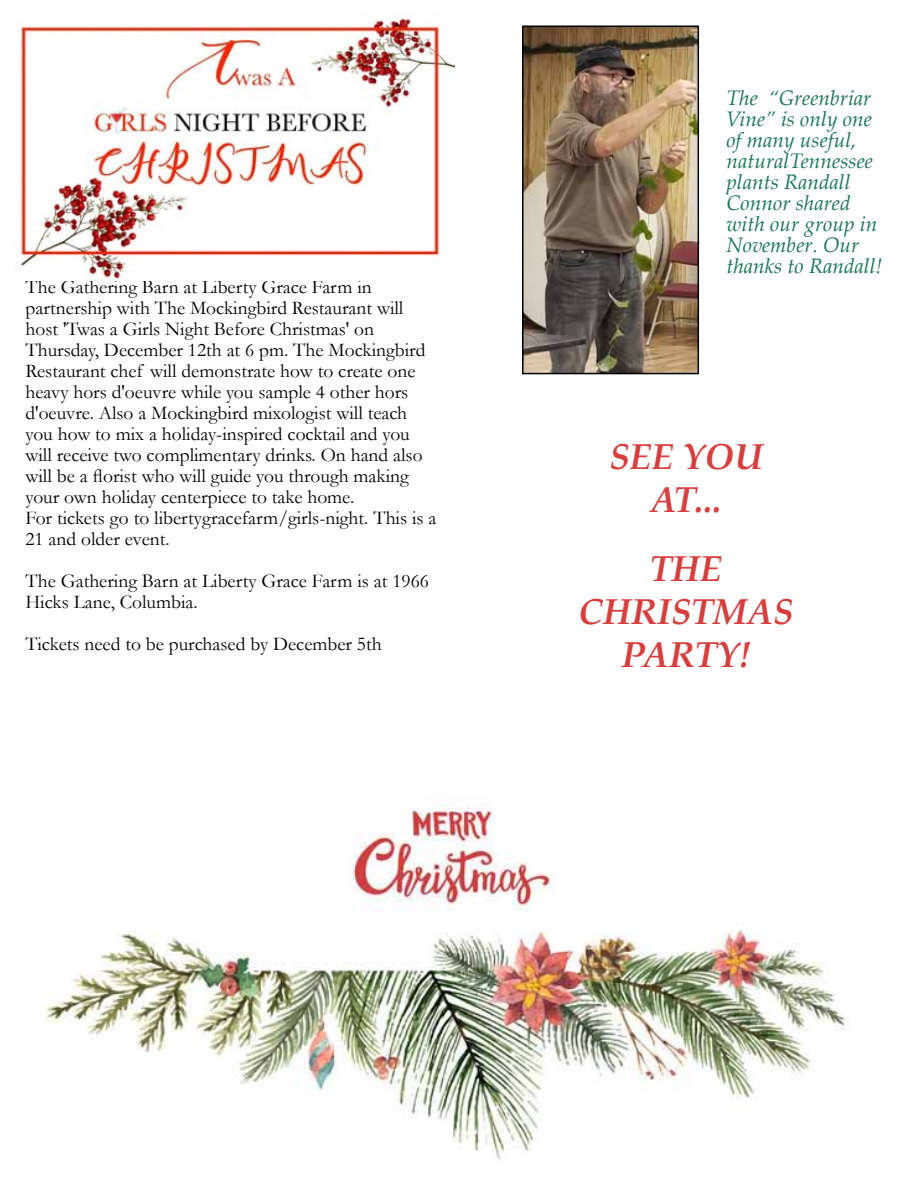
<style>
.page{position:relative;width:918px;height:1188px;background:#fff}
.page>*{position:absolute;margin:0;border:0;box-sizing:border-box;transform-origin:0 0}
.t1{font:italic 700 36px/43.2px "Palatino Linotype";color:#d73f3e;text-align:center}
.t2{font:italic 21px/21px "Palatino Linotype";color:#1a7554}
.t3{font:19.5px/21px "Garamond";color:#000}
</style>
<div class="page">
<img style="left:525px;top:29px;width:171px;height:342px">
<div style="left:522px;top:26px;width:177px;height:348px;border:2px solid #000"></div>
<img style="left:15px;top:14px;width:439px;height:266px">
<img style="left:45px;top:803px;width:805px;height:357px">
<p class="t3" style="left:26px;top:276px;width:412px">The Gathering Barn at Liberty Grace Farm in partnership with The Mockingbird Restaurant will host 'Twas a Girls Night Before Christmas' on Thursday, December 12th at 6 pm. The Mockingbird Restaurant chef will demonstrate how to create one heavy hors d'oeuvre while you sample 4 other hors d'oeuvre. Also a Mockingbird mixologist will teach you how to mix a holiday-inspired cocktail and you will receive two complimentary drinks. On hand also will be a florist who will guide you through making your own holiday centerpiece to take home.<br>For tickets go to libertygracefarm/girls-night. This is a 21 and older event.</p>
<p class="t3" style="left:26px;top:570px;width:405px">The Gathering Barn at Liberty Grace Farm is at 1966<br>Hicks Lane, Columbia.</p>
<p class="t3" style="left:26px;top:633px;width:358px">Tickets need to be purchased by December 5th</p>
<p class="t2" style="left:726px;top:86px;width:158px">The “Greenbriar<br>Vine” is only one of many useful, naturalTennessee plants Randall<br>Connor shared with our group in<br>November. Our thanks to Randall!</p>
<h1 class="t1" style="left:609px;top:434px;width:155px">SEE YOU<br>AT...</h1>
<h1 class="t1" style="left:579px;top:545px;width:216px">THE<br>CHRISTMAS<br>PARTY!</h1>
</div>
